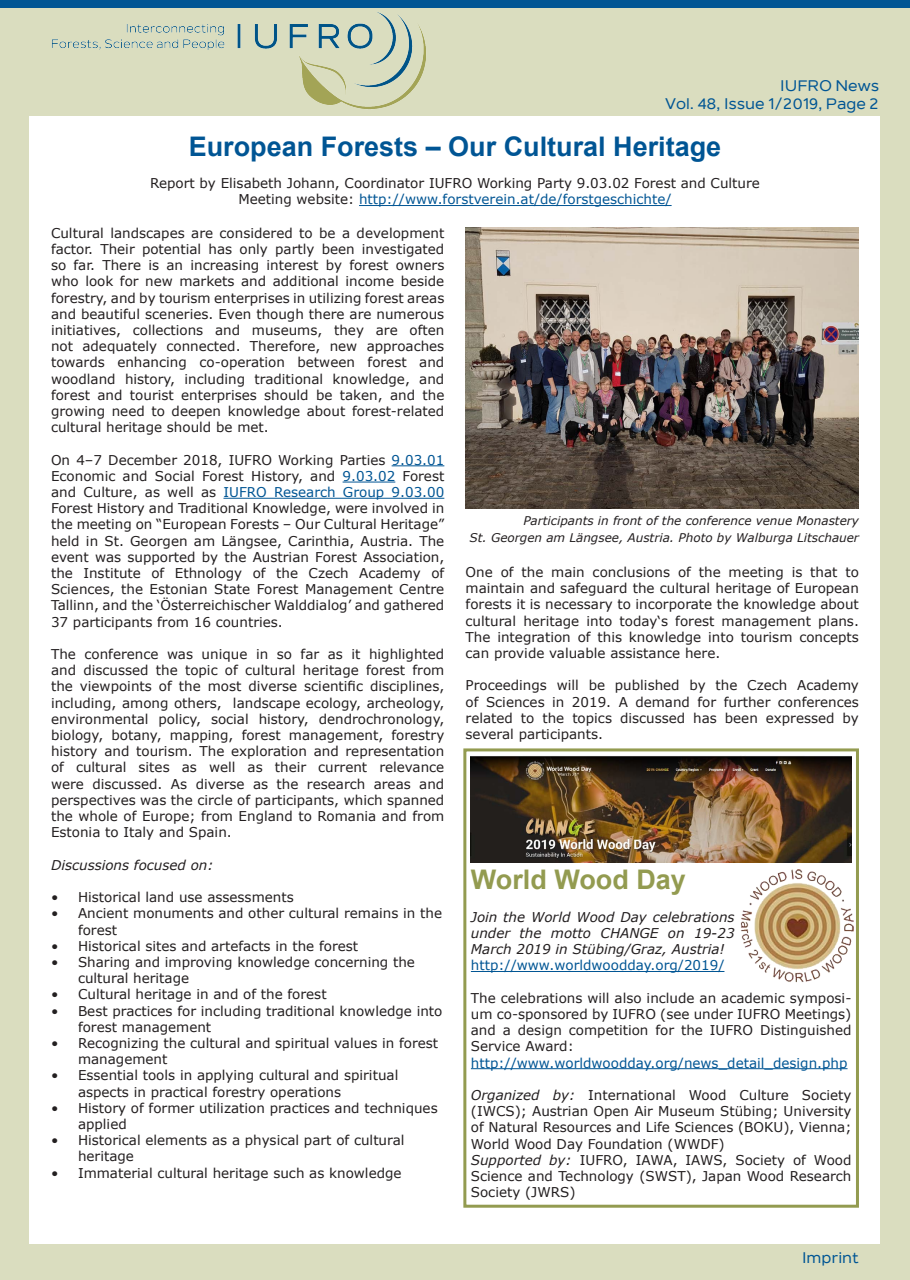
<style>
.page{position:relative;width:910px;height:1280px;background:#daddbf}
.page>*{position:absolute;margin:0;border:0;box-sizing:border-box;transform-origin:0 0}
.t1{font:700 27px "Arial";color:#005594}
.t2{font:700 27px "Arial";color:#939b50}
.t3{font:500 15px "Nolan";color:#005594}
.t4{font:13.5px/16.2px "Verdana";color:#231f20;text-align:justify}
.t5{font:13.5px "Verdana";color:#005594}
.t6{font:italic 13.5px/16.2px "Verdana";color:#231f20;text-align:justify}
.t7{font:italic 12px/16.2px "Verdana";color:#231f20;text-align:right}
.s1{color:#231f20}
.s2{color:#005594}
.s3{font-style:italic}
</style>
<div class="page">
<div style="left:30px;top:117px;width:850px;height:1127px;background:#fff"></div>
<img style="left:52px;top:12px;width:374px;height:97px">
<div style="left:0;top:0;width:910px;height:7px;background:#005594"></div>
<hr style="left:392px;top:465px;width:52px;height:1px;background:#005594">
<hr style="left:343px;top:482px;width:52px;height:1px;background:#005594">
<hr style="left:223px;top:498px;width:221px;height:1px;background:#005594">
<hr style="left:359px;top:205px;width:313px;height:1px;background:#005594">
<img style="left:466px;top:227px;width:393px;height:281px">
<hr style="left:471px;top:971px;width:253px;height:1px;background:#005594">
<hr style="left:471px;top:1068px;width:376px;height:1px;background:#005594">
<img style="left:471px;top:756px;width:380px;height:106px">
<img style="left:741px;top:870px;width:113px;height:112px">
<div style="left:463px;top:748px;width:396px;height:460px;border:3px solid #939b50"></div>
<p class="t3" style="left:780px;top:77px;width:100px">IUFRO News</p>
<p class="t3" style="left:665px;top:95px;width:216px">Vol. 48, Issue 1/2019, Page 2</p>
<p class="t1" style="left:189px;top:128px;width:534px">European Forests – Our Cultural Heritage</p>
<p class="t4" style="left:150px;top:175px;width:611px">Report by Elisabeth Johann, Coordinator IUFRO Working Party 9.03.02 Forest and Culture</p>
<p class="t5" style="left:238px;top:190px;width:435px"><span class="s1">Meeting website:</span> http://www.forstverein.at/de/forstgeschichte/</p>
<p class="t4" style="left:51px;top:225px;width:395px">Cultural landscapes are considered to be a development factor. Their potential has only partly been investigated so far. There is an increasing interest by forest owners who look for new markets and additional income beside forestry, and by tourism enterprises in utilizing forest areas and beautiful sceneries. Even though there are numerous initiatives, collections and museums, they are often not adequately connected. Therefore, new approaches towards enhancing co-operation between forest and woodland history, including traditional knowledge, and forest and tourist enterprises should be taken, and the growing need to deepen knowledge about forest-related cultural heritage should be met.</p>
<p class="t4" style="left:51px;top:451px;width:395px">On 4–7 December 2018, IUFRO Working Parties <span class="s2">9.03.01<br></span>Economic and Social Forest History, and <span class="s2">9.03.02</span> Forest and Culture, as well as <span class="s2">IUFRO Research Group 9.03.00<br></span>Forest History and Traditional Knowledge, were involved in the meeting on “European Forests – Our Cultural Heritage” held in St. Georgen am Längsee, Carinthia, Austria. The event was supported by the Austrian Forest Association, the Institute of Ethnology of the Czech Academy of Sciences, the Estonian State Forest Management Centre Tallinn, and the ‘Österreichischer Walddialog’ and gathered 37 participants from 16 countries.</p>
<p class="t4" style="left:51px;top:646px;width:395px">The conference was unique in so far as it highlighted and discussed the topic of cultural heritage forest from the viewpoints of the most diverse scientific disciplines, including, among others, landscape ecology, archeology, environmental policy, social history, dendrochronology, biology, botany, mapping, forest management, forestry history and tourism. The exploration and representation of cultural sites as well as their current relevance were discussed. As diverse as the research areas and perspectives was the circle of participants, which spanned the whole of Europe; from England to Romania and from Estonia to Italy and Spain.</p>
<p class="t6" style="left:51px;top:856px;width:164px">Discussions focused on:</p>
<p class="t4" style="left:51px;top:889px;width:244px">• Historical land use assessments</p>
<p class="t4" style="left:78px;top:905px;width:366px;text-indent:-27px">• Ancient monuments and other cultural remains in the forest</p>
<p class="t4" style="left:51px;top:937px;width:309px">• Historical sites and artefacts in the forest</p>
<p class="t4" style="left:78px;top:954px;width:338px;text-indent:-27px">• Sharing and improving knowledge concerning the cultural heritage</p>
<p class="t4" style="left:51px;top:986px;width:277px">• Cultural heritage in and of the forest</p>
<p class="t4" style="left:78px;top:1002px;width:366px;text-indent:-27px">• Best practices for including traditional knowledge into forest management</p>
<p class="t4" style="left:78px;top:1035px;width:362px;text-indent:-27px">• Recognizing the cultural and spiritual values in forest management</p>
<p class="t4" style="left:78px;top:1067px;width:322px;text-indent:-27px">• Essential tools in applying cultural and spiritual aspects in practical forestry operations</p>
<p class="t4" style="left:78px;top:1099px;width:361px;text-indent:-27px">• History of former utilization practices and techniques applied</p>
<p class="t4" style="left:78px;top:1132px;width:328px;text-indent:-27px">• Historical elements as a physical part of cultural heritage</p>
<p class="t4" style="left:51px;top:1164px;width:352px">• Immaterial cultural heritage such as knowledge</p>
<p class="t7" style="left:470px;top:513px;width:391px">Participants in front of the conference venue Monastery<br>St. Georgen am Längsee, Austria. Photo by Walburga Litschauer</p>
<p class="t4" style="left:466px;top:564px;width:395px">One of the main conclusions of the meeting is that to maintain and safeguard the cultural heritage of European forests it is necessary to incorporate the knowledge about cultural heritage into today‘s forest management plans.<br>The integration of this knowledge into tourism concepts can provide valuable assistance here.</p>
<p class="t4" style="left:466px;top:677px;width:395px">Proceedings will be published by the Czech Academy of Sciences in 2019. A demand for further conferences related to the topics discussed has been expressed by several participants.</p>
<p class="t2" style="left:471px;top:862px;width:217px">World Wood Day</p>
<p class="t6" style="left:471px;top:908px;width:265px">Join the World Wood Day celebrations under the motto CHANGE on 19-23<br>March 2019 in Stübing/Graz, Austria!</p>
<p class="t5" style="left:471px;top:956px;width:255px">http://www.worldwoodday.org/2019/</p>
<p class="t4" style="left:471px;top:989px;width:382px">The celebrations will also include an academic symposi&shy;um co-sponsored by IUFRO (see under IUFRO Meetings) and a design competition for the IUFRO Distinguished Service Award:</p>
<p class="t5" style="left:471px;top:1053px;width:378px">http://www.worldwoodday.org/news_detail_design.php</p>
<p class="t4" style="left:471px;top:1087px;width:382px"><span class="s3">Organized by:</span> International Wood Culture Society (IWCS); Austrian Open Air Museum Stübing; University of Natural Resources and Life Sciences (BOKU), Vienna;</p>
<p class="t4" style="left:471px;top:1135px;width:255px">World Wood Day Foundation (WWDF)</p>
<p class="t4" style="left:471px;top:1151px;width:382px"><span class="s3">Supported by:</span> IUFRO, IAWA, IAWS, Society of Wood Science and Technology (SWST), Japan Wood Research Society (JWRS)</p>
<p class="t3" style="left:802px;top:1248px;width:58px">Imprint</p>
</div>
